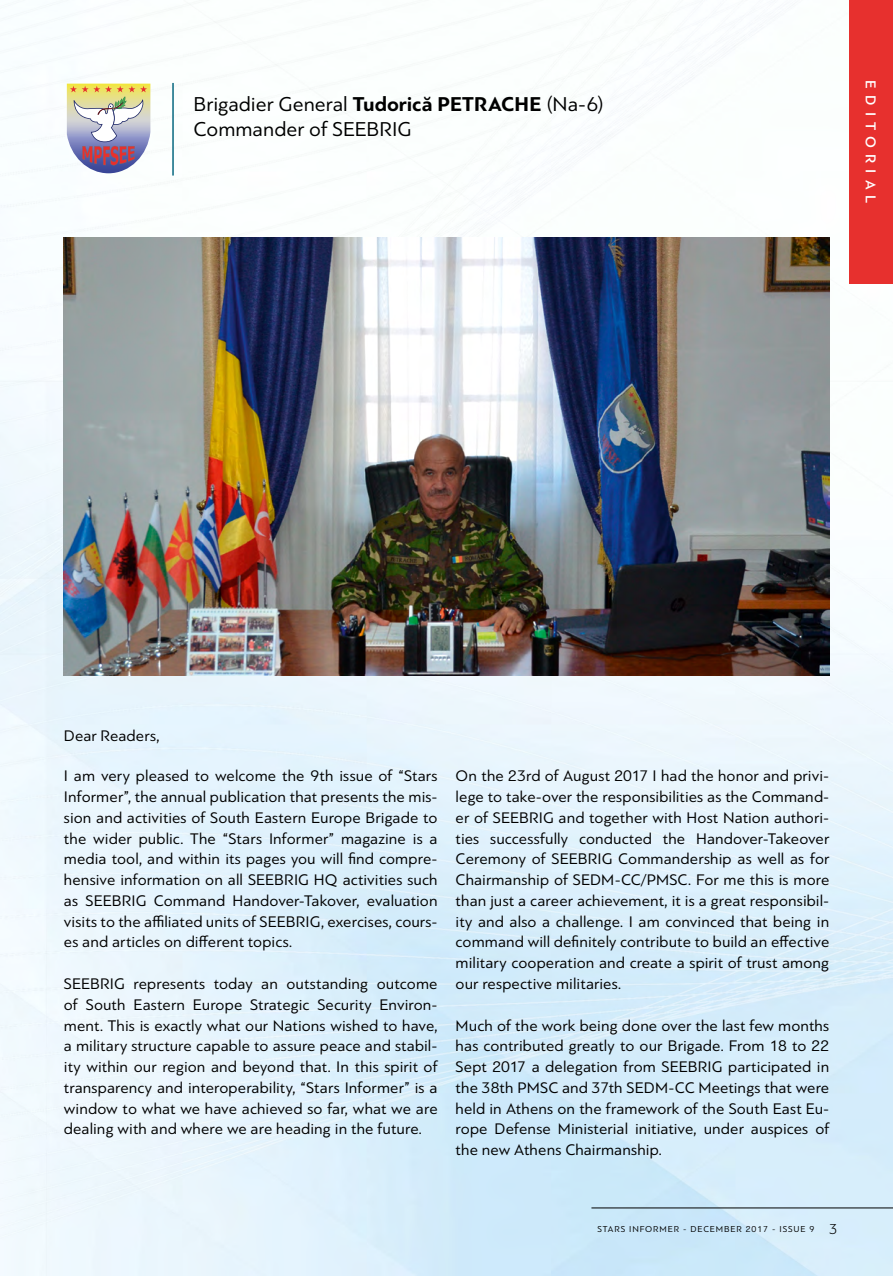
<style>
.page{position:relative;width:893px;height:1276px;background:#fff}
.page>*{position:absolute;margin:0;border:0;box-sizing:border-box;transform-origin:0 0}
.t1{font:21px/25.2px "PF Bague Sans Pro";color:#000}
.t2{font:16.05px/20.9px "PF Bague Sans Pro";letter-spacing:.005em;color:#000;text-align:justify}
.t3{font:500 15px "PF Bague Sans Pro";letter-spacing:.41em;color:#fff}
.t4{font:9px "PF Bague Sans Pro";letter-spacing:.1em;color:#000}
.s1{font-weight:700}
.s2{font-weight:300;font-size:15px}
</style>
<div class="page">
<img style="left:0;top:0;width:893px;height:1276px">
<div style="left:850px;top:0;width:43px;height:283px;background:#e7302e"></div>
<hr style="left:591px;top:1207px;width:302px;height:1px;background:#000">
<svg style="left:67px;top:84px;width:83px;height:89px"></svg>
<hr style="left:172px;top:83px;width:2px;height:92px;background:#086880">
<img style="left:64px;top:238px;width:766px;height:437px">
<h1 class="t1" style="left:194px;top:91px;width:412px">Brigadier General <span class="s1">Tudorică PETRACHE</span> (Na-6)<br>Commander of SEEBRIG</h1>
<p class="t3" style="left:880px;top:80px;width:124px;rotate:90deg">EDITORIAL</p>
<p class="t2" style="left:64px;top:725px;width:97px">Dear Readers,</p>
<p class="t2" style="left:64px;top:765px;width:375px">I am very pleased to welcome the 9th issue of “Stars Informer”, the annual publication that presents the mis&shy;sion and activities of South Eastern Europe Brigade to the wider public. The “Stars Informer” magazine is a media tool, and within its pages you will find compre&shy;hensive information on all SEEBRIG HQ activities such as SEEBRIG Command Handover-Takover, evaluation visits to the affiliated units of SEEBRIG, exercises, cours&shy;es and articles on different topics.</p>
<p class="t2" style="left:64px;top:973px;width:375px">SEEBRIG represents today an outstanding outcome of South Eastern Europe Strategic Security Environ&shy;ment. This is exactly what our Nations wished to have, a military structure capable to assure peace and stabil&shy;ity within our region and beyond that. In this spirit of transparency and interoperability, “Stars Informer” is a window to what we have achieved so far, what we are dealing with and where we are heading in the future.</p>
<p class="t2" style="left:456px;top:765px;width:375px">On the 23rd of August 2017 I had the honor and privi&shy;lege to take-over the responsibilities as the Command&shy;er of SEEBRIG and together with Host Nation authori&shy;ties successfully conducted the Handover-Takeover Ceremony of SEEBRIG Commandership as well as for Chairmanship of SEDM-CC/PMSC. For me this is more than just a career achievement, it is a great responsibil&shy;ity and also a challenge. I am convinced that being in command will definitely contribute to build an effective military cooperation and create a spirit of trust among our respective militaries.</p>
<p class="t2" style="left:456px;top:1015px;width:375px">Much of the work being done over the last few months has contributed greatly to our Brigade. From 18 to 22<br>Sept 2017 a delegation from SEEBRIG participated in the 38th PMSC and 37th SEDM-CC Meetings that were held in Athens on the framework of the South East Eu&shy;rope Defense Ministerial initiative, under auspices of the new Athens Chairmanship.</p>
<p class="t4" style="left:598px;top:1223px;width:241px">STARS INFORMER - DECEMBER 2017 - ISSUE 9 <span class="s2">3</span></p>
</div>
